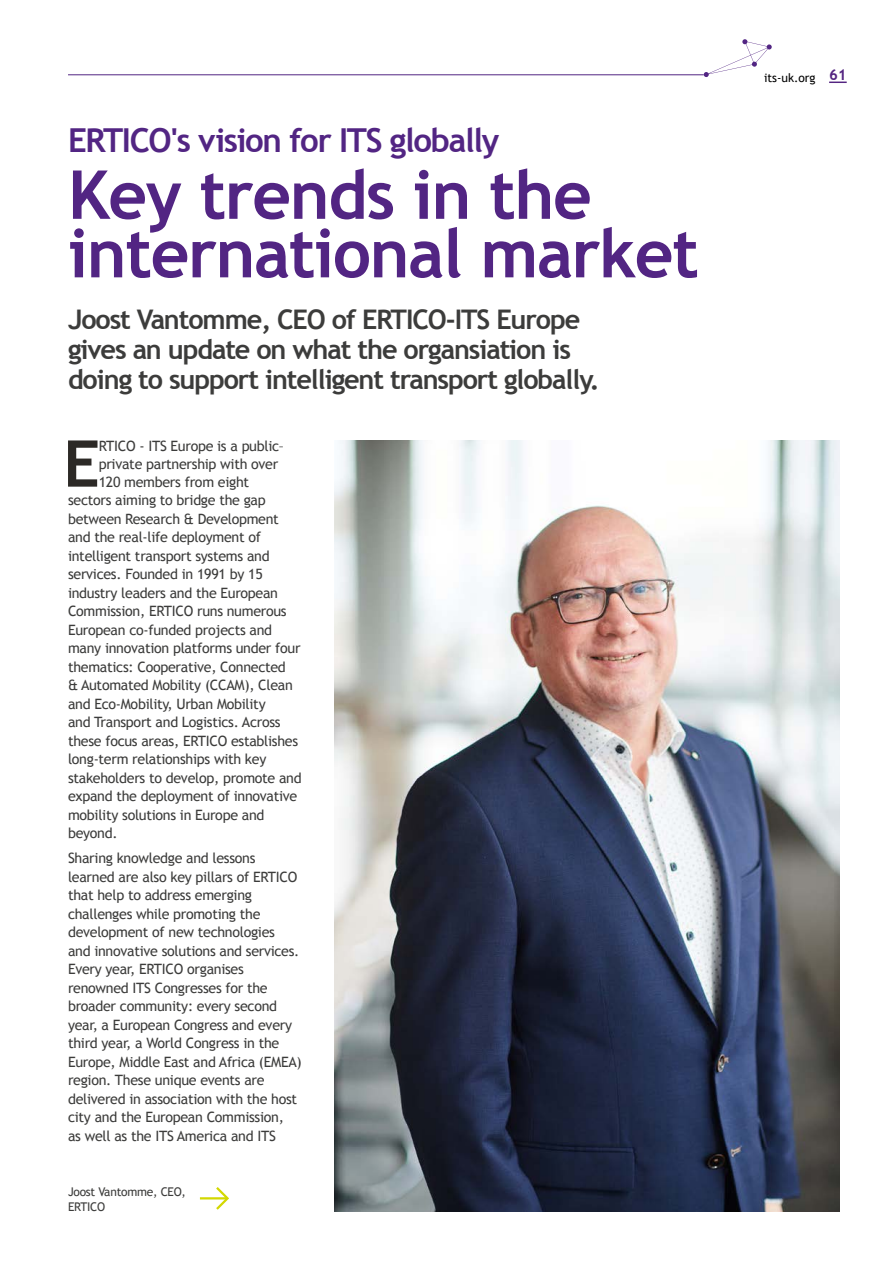
<style>
.page{position:relative;width:893px;height:1263px;background:#fff}
.page>*{position:absolute;margin:0;border:0;box-sizing:border-box;transform-origin:0 0}
.t1{font:700 67.5px/58.5px "Trebuchet MS";letter-spacing:-.02em;color:#522583}
.t2{font:700 64.5px "Trebuchet MS";color:#2c2926}
.t3{font:700 33px "Trebuchet MS";letter-spacing:-.04em;color:#522583}
.t4{font:700 27px/30px "Trebuchet MS";letter-spacing:-.04em;color:#3c3c3b}
.t5{font:14.25px/18.5px "Trebuchet MS";letter-spacing:-.02em;color:#3c3c3b}
.t6{font:12px/15px "Trebuchet MS";letter-spacing:-.02em;color:#3c3c3b}
.t7{font:12px "Trebuchet MS";color:#000}
.s1{font-weight:700;font-size:15px;color:#542581}
</style>
<div class="page">
<svg style="left:703px;top:39px;width:69px;height:38px"></svg>
<svg style="left:829px;top:82px;width:18px;height:1px"></svg>
<hr style="left:68px;top:75px;width:636px;height:1px;background:#522583">
<img style="left:334px;top:440px;width:506px;height:772px">
<svg style="left:214px;top:1187px;width:15px;height:23px"></svg>
<hr style="left:200px;top:1197px;width:26px;height:2px;background:#d3d800">
<h3 class="t3" style="left:68px;top:120px;width:433px">ERTICO's vision for ITS globally</h3>
<h1 class="t1" style="left:68px;top:166px;width:632px">Key trends in the international market</h1>
<h3 class="t4" style="left:68px;top:305px;width:533px">Joost Vantomme, CEO of ERTICO-ITS Europe gives an update on what the organsiation is doing to support intelligent transport globally.</h3>
<h2 class="t2" style="left:63px;top:423px;width:38px">E</h2>
<p class="t5" style="left:99px;top:437px;width:187px">RTICO - ITS Europe is a public–</p>
<p class="t5" style="left:99px;top:455px;width:181px">private partnership with over</p>
<p class="t5" style="left:99px;top:473px;width:152px">120 members from eight</p>
<p class="t5" style="left:68px;top:491px;width:199px">sectors aiming to bridge the gap</p>
<p class="t5" style="left:68px;top:509px;width:212px">between Research &amp; Development</p>
<p class="t5" style="left:68px;top:528px;width:194px">and the real-life deployment of</p>
<p class="t5" style="left:68px;top:546px;width:203px">intelligent transport systems and</p>
<p class="t5" style="left:68px;top:565px;width:196px">services. Founded in 1991 by 15</p>
<p class="t5" style="left:68px;top:583px;width:212px">industry leaders and the European</p>
<p class="t5" style="left:68px;top:602px;width:220px">Commission, ERTICO runs numerous</p>
<p class="t5" style="left:68px;top:620px;width:206px">European co-funded projects and</p>
<p class="t5" style="left:68px;top:639px;width:234px">many innovation platforms under four</p>
<p class="t5" style="left:68px;top:657px;width:219px">thematics: Cooperative, Connected</p>
<p class="t5" style="left:68px;top:676px;width:226px">&amp; Automated Mobility (CCAM), Clean</p>
<p class="t5" style="left:68px;top:694px;width:199px">and Eco-Mobility, Urban Mobility</p>
<p class="t5" style="left:68px;top:713px;width:214px">and Transport and Logistics. Across</p>
<p class="t5" style="left:68px;top:731px;width:232px">these focus areas, ERTICO establishes</p>
<p class="t5" style="left:68px;top:750px;width:200px">long-term relationships with key</p>
<p class="t5" style="left:68px;top:768px;width:235px">stakeholders to develop, promote and</p>
<p class="t5" style="left:68px;top:787px;width:231px">expand the deployment of innovative</p>
<p class="t5" style="left:68px;top:805px;width:198px">mobility solutions in Europe and</p>
<p class="t5" style="left:68px;top:824px;width:51px">beyond.</p>
<p class="t5" style="left:68px;top:849px;width:235px">Sharing knowledge and lessons learned are also key pillars of ERTICO that help to address emerging challenges while promoting the development of new technologies<br>and innovative solutions and services.<br>Every year, ERTICO organises renowned ITS Congresses for the broader community: every second year, a European Congress and every third year, a World Congress in the Europe, Middle East and Africa (EMEA) region. These unique events are delivered in association with the host city and the European Commission,<br>as well as the ITS America and ITS</p>
<p class="t6" style="left:68px;top:1184px;width:120px">Joost Vantomme, CEO,<br>ERTICO</p>
<p class="t7" style="left:764px;top:70px;width:84px">its-uk.org <span class="s1">61</span></p>
</div>
